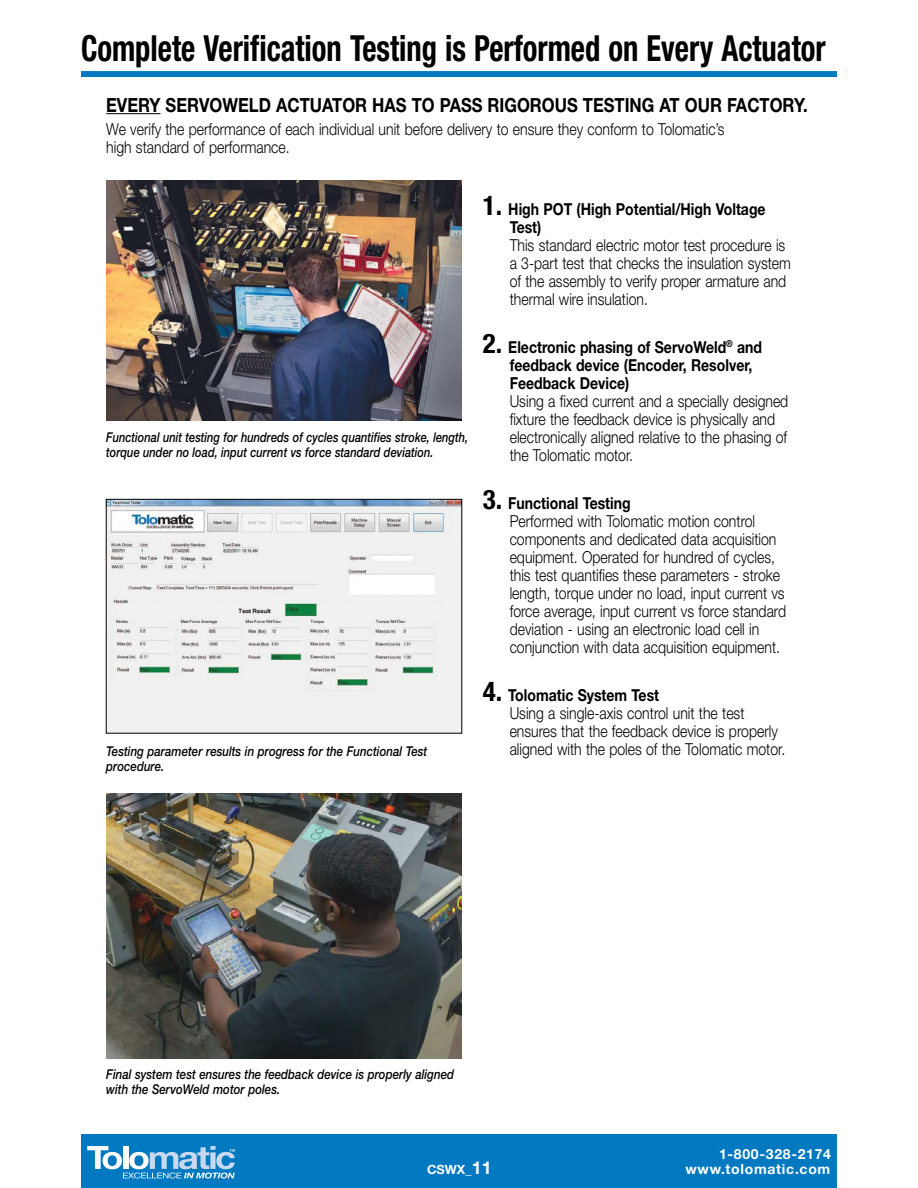
<style>
.page{position:relative;width:918px;height:1188px;background:#fff}
.page>*{position:absolute;margin:0;border:0;box-sizing:border-box;transform-origin:0 0}
.t1{font:700 condensed 36px "Helvetica Neue LT Std";color:#000;scale:.85 1}
.t2{font:700 19.5px "Helvetica Neue LT Std";color:#000;scale:.85 1}
.t3{font:300 16.5px/18px "Helvetica Neue LT Std";color:#000;scale:.85 1}
.t4{font:700 16.5px/18px "Helvetica Neue LT Std";color:#000;scale:.85 1}
.t5{font:700 14.1px "Helvetica Neue LT Std";letter-spacing:.05em;color:#fff}
.t6{font:italic 500 13.5px/15px "Helvetica Neue LT Std";color:#000;scale:.85 1}
.t7{font:italic 500 13.5px/15px "Helvetica Neue LT Std";color:#000;scale:.82 1}
.t8{font:700 12.75px "Helvetica Neue LT Std";color:#fff}
.s1{font-stretch:condensed;font-size:27px}
.s2{font-weight:700;font-stretch:condensed;font-size:27px}
.s3{font-weight:700}
.s4{font-size:17.85px}
</style>
<div class="page">
<div style="left:81px;top:71px;width:756px;height:6px;background:#0079c1"></div>
<div style="left:81px;top:1134px;width:756px;height:54px;background:#0079c1"></div>
<svg style="left:87px;top:1146px;width:148px;height:33px"></svg>
<hr style="left:106px;top:113px;width:55px;height:1px;background:#000">
<img style="left:106px;top:793px;width:356px;height:266px">
<img style="left:106px;top:181px;width:356px;height:239px">
<img style="left:108px;top:501px;width:352px;height:231px">
<div style="left:106px;top:499px;width:356px;height:235px;border:1px solid #000"></div>
<svg style="left:115px;top:512px;width:18px;height:15px"></svg>
<h1 class="t1" style="left:81px;top:27px;width:878px">Complete Verification Testing is Performed on Every Actuator</h1>
<p class="t2" style="left:106px;top:93px;width:827px">EVERY SERVOWELD ACTUATOR HAS TO PASS RIGOROUS TESTING AT OUR FACTORY.</p>
<p class="t3" style="left:106px;top:120px;width:729px">We verify the performance of each individual unit before delivery to ensure they conform to Tolomatic’s high standard of performance.</p>
<p class="t7" style="left:106px;top:430px;width:443px">Functional unit testing for hundreds of cycles quantifies stroke, length, torque under no load, input current vs force standard deviation.</p>
<p class="t6" style="left:106px;top:743px;width:379px">Testing parameter results in progress for the Functional Test procedure.</p>
<p class="t4" style="left:510px;top:199px;width:303px;text-indent:-27px"><span class="s1">1.</span> High POT (High Potential/High Voltage<br>Test)</p>
<p class="t3" style="left:510px;top:235px;width:332px">This standard electric motor test procedure is a 3-part test that checks the insulation system of the assembly to verify proper armature and thermal wire insulation.</p>
<p class="t4" style="left:510px;top:337px;width:298px;text-indent:-27px"><span class="s1">2.</span> Electronic phasing of ServoWeld<sup>®</sup> and feedback device (Encoder, Resolver,<br>Feedback Device)</p>
<p class="t3" style="left:510px;top:391px;width:329px">Using a fixed current and a specially designed fixture the feedback device is physically and electronically aligned relative to the phasing of the Tolomatic motor.</p>
<p class="t3" style="left:510px;top:493px;width:327px;text-indent:-27px"><span class="s2">3.</span> <span class="s3">Functional Testing<br></span>Performed with Tolomatic motion control components and dedicated data acquisition equipment. Operated for hundred of cycles, this test quantifies these parameters - stroke length, torque under no load, input current vs force average, input current vs force standard deviation - using an electronic load cell in conjunction with data acquisition equipment.</p>
<p class="t3" style="left:510px;top:685px;width:326px;text-indent:-27px"><span class="s2">4.</span> <span class="s3">Tolomatic System Test<br></span>Using a single-axis control unit the test ensures that the feedback device is properly aligned with the poles of the Tolomatic motor.</p>
<p class="t6" style="left:106px;top:1067px;width:411px">Final system test ensures the feedback device is properly aligned with the ServoWeld motor poles.</p>
<p class="t5" style="left:719px;top:1145px;width:114px">1-800-328-2174</p>
<p class="t8" style="left:427px;top:1162px;width:66px">CSWX_<span class="s4">11</span></p>
<p class="t5" style="left:685px;top:1161px;width:146px">www.tolomatic.com</p>
</div>
